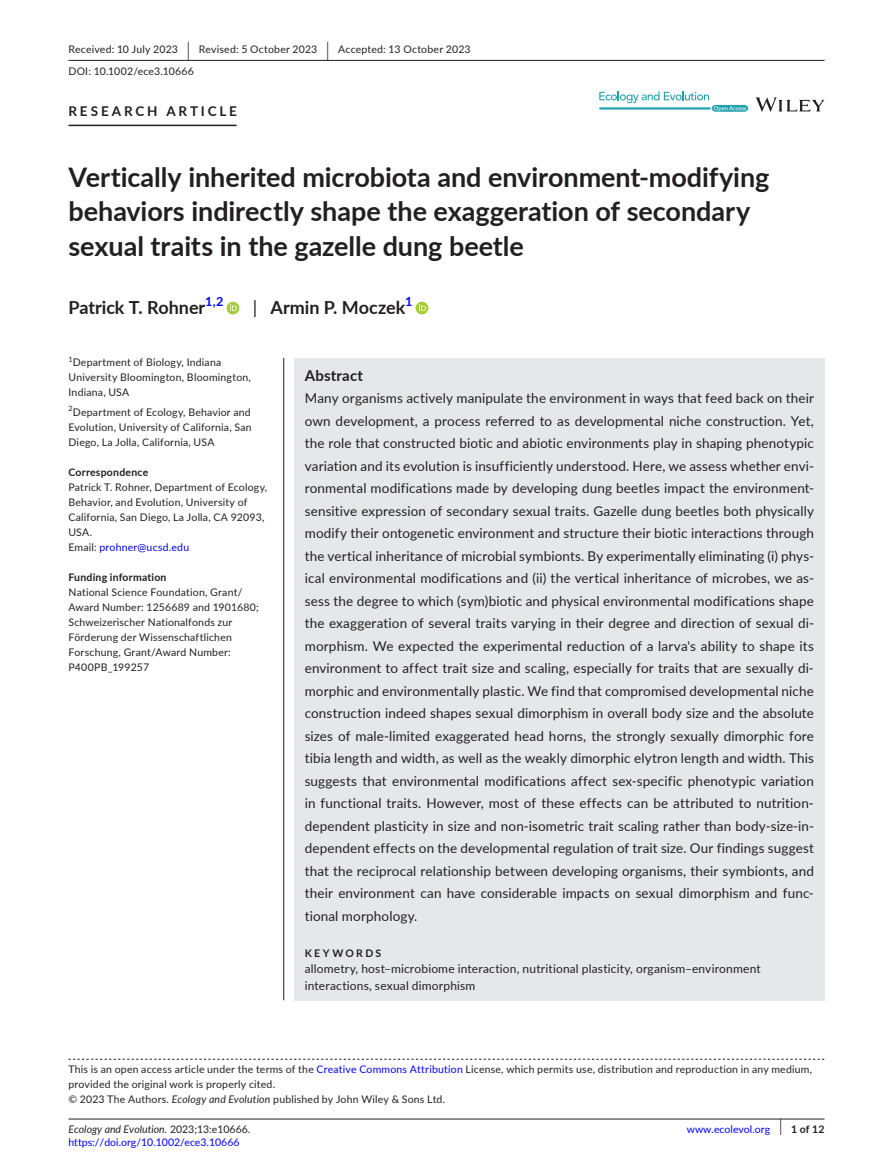
<style>
.page{position:relative;width:893px;height:1174px;background:#fff}
.page>*{position:absolute;margin:0;border:0;box-sizing:border-box;transform-origin:0 0}
.t1{font:700 27px/34.5px "Lato";color:#231f20}
.t2{font:700 18px "Lato";color:#231f20}
.t3{font:700 15px "Lato";letter-spacing:.015em;color:#231f20}
.t4{font:13.5px/22.5px "Lato";letter-spacing:.01em;color:#231f20;text-align:justify}
.t5{font:700 13.5px "Lato";letter-spacing:.21em;color:#231f20}
.t6{font:700 12.6px "Lato";color:#00f}
.t7{font:12px/16.5px "Lato";letter-spacing:.015em;color:#231f20}
.t8{font:10.5px/15px "Lato";letter-spacing:.02em;color:#231f20}
.t9{font:10.5px "Lato";color:#00f}
.t10{font:700 10.5px "Lato";letter-spacing:.02em;color:#231f20}
.t11{font:italic 10.5px "Lato";color:#231f20}
.t12{font:700 10.5px "Lato";letter-spacing:.22em;color:#231f20}
.t13{font:7.35px "Lato";color:#231f20}
.s1{font-size:19.65px}
.s2{font-weight:400}
.s3{color:#00f}
.s4{font-style:italic}
.s5{font-style:normal}
.s6{font-weight:400;font-size:17.4px}
</style>
<div class="page">
<hr style="left:68px;top:1118px;width:756px;height:1px;background:#231f20">
<svg style="left:756px;top:97px;width:68px;height:15px"></svg>
<svg style="left:599px;top:91px;width:149px;height:21px"></svg>
<hr style="left:68px;top:60px;width:756px;height:1px;background:#231f20">
<hr style="left:68px;top:125px;width:169px;height:1px;background:#231f20">
<div style="left:227px;top:302px;width:12px;height:12px;background:#a5cd39;border-radius:50%"></div>
<svg style="left:230px;top:304px;width:7px;height:7px"></svg>
<div style="left:416px;top:302px;width:12px;height:12px;background:#a5cd39;border-radius:50%"></div>
<svg style="left:419px;top:304px;width:7px;height:7px"></svg>
<svg style="left:68px;top:1058px;width:756px;height:1px"></svg>
<div style="left:294px;top:358px;width:530px;height:642px;background:#e6e7e9"></div>
<hr style="left:283px;top:358px;width:1px;height:642px;background:#231f20">
<p class="t8" style="left:68px;top:38px;width:404px;line-height:21.8px">Received: 10 July 2023 <span class="s1">|</span> Revised: 5 October 2023 <span class="s1">|</span> Accepted: 13 October 2023<br>DOI: 10.1002/ece3.10666</p>
<p class="t5" style="left:68px;top:101px;width:170px">RESEARCH ARTICLE</p>
<h1 class="t1" style="left:68px;top:159px;width:702px">Vertically inherited microbiota and environment-modifying behaviors indirectly shape the exaggeration of secondary sexual traits in the gazelle dung beetle</h1>
<h2 class="t2" style="left:68px;top:295px;width:138px">Patrick T. Rohner</h2>
<p class="t6" style="left:205px;top:292px;width:20px">1,2</p>
<h2 class="t2" style="left:253px;top:295px;width:154px"><span class="s2">|</span> Armin P. Moczek</h2>
<p class="t6" style="left:405px;top:292px;width:9px">1</p>
<p class="t13" style="left:68px;top:354px;width:6px">1</p>
<p class="t8" style="left:68px;top:355px;width:184px;text-indent:4px">Department of Biology, Indiana<br>University Bloomington, Bloomington,<br>Indiana, USA</p>
<p class="t8" style="left:68px;top:404px;width:185px;text-align:justify"><sup>2</sup>Department of Ecology, Behavior and Evolution, University of California, San Diego, La Jolla, California, USA</p>
<p class="t10" style="left:68px;top:464px;width:81px">Correspondence</p>
<p class="t8" style="left:68px;top:479px;width:200px">Patrick T. Rohner, Department of Ecology,<br>Behavior, and Evolution, University of<br>California, San Diego, La Jolla, CA 92093,<br>USA.<br>Email: <span class="s3">prohner@ucsd.edu</span></p>
<p class="t10" style="left:68px;top:569px;width:100px">Funding information</p>
<p class="t8" style="left:68px;top:584px;width:192px">National Science Foundation, Grant/<br>Award Number: 1256689 and 1901680;<br>Schweizerischer Nationalfonds zur<br>Förderung der Wissenschaftlichen<br>Forschung, Grant/Award Number:<br>P400PB_199257</p>
<p class="t3" style="left:305px;top:364px;width:60px">Abstract</p>
<p class="t4" style="left:305px;top:386px;width:511px">Many organisms actively manipulate the environment in ways that feed back on their own development, a process referred to as developmental niche construction. Yet, the role that constructed biotic and abiotic environments play in shaping phenotypic variation and its evolution is insufficiently understood. Here, we assess whether envi&shy;ronmental modifications made by developing dung beetles impact the environment&shy;sensitive expression of secondary sexual traits. Gazelle dung beetles both physically modify their ontogenetic environment and structure their biotic interactions through the vertical inheritance of microbial symbionts. By experimentally eliminating (i) phys&shy;ical environmental modifications and (ii) the vertical inheritance of microbes, we as&shy;sess the degree to which (sym)biotic and physical environmental modifications shape the exaggeration of several traits varying in their degree and direction of sexual di&shy;morphism. We expected the experimental reduction of a larva's ability to shape its environment to affect trait size and scaling, especially for traits that are sexually di&shy;morphic and environmentally plastic. We find that compromised developmental niche construction indeed shapes sexual dimorphism in overall body size and the absolute sizes of male-limited exaggerated head horns, the strongly sexually dimorphic fore tibia length and width, as well as the weakly dimorphic elytron length and width. This suggests that environmental modifications affect sex-specific phenotypic variation in functional traits. However, most of these effects can be attributed to nutrition&shy;dependent plasticity in size and non-isometric trait scaling rather than body-size-in&shy;dependent effects on the developmental regulation of trait size. Our findings suggest that the reciprocal relationship between developing organisms, their symbionts, and their environment can have considerable impacts on sexual dimorphism and func&shy;tional morphology.</p>
<p class="t12" style="left:305px;top:945px;width:78px">KEYWORDS</p>
<p class="t7" style="left:305px;top:960px;width:457px">allometry, host–microbiome interaction, nutritional plasticity, organism–environment interactions, sexual dimorphism</p>
<p class="t8" style="left:68px;top:1061px;width:745px">This is an open access article under the terms of the <span class="s3">Creative Commons Attribution</span> License, which permits use, distribution and reproduction in any medium, provided the original work is properly cited.<br>© 2023 The Authors. <span class="s4">Ecology and Evolution</span> published by John Wiley &amp; Sons Ltd.</p>
<p class="t11" style="left:68px;top:1121px;width:183px">Ecology and Evolution. <span class="s5">2023;13:e10666.</span></p>
<p class="t10" style="left:779px;top:1121px;width:46px"><span class="s6">|</span> 1 of 12</p>
<p class="t9" style="left:68px;top:1135px;width:173px">https://doi.org/10.1002/ece3.10666</p>
<p class="t9" style="left:687px;top:1121px;width:85px">www.ecolevol.org</p>
</div>
